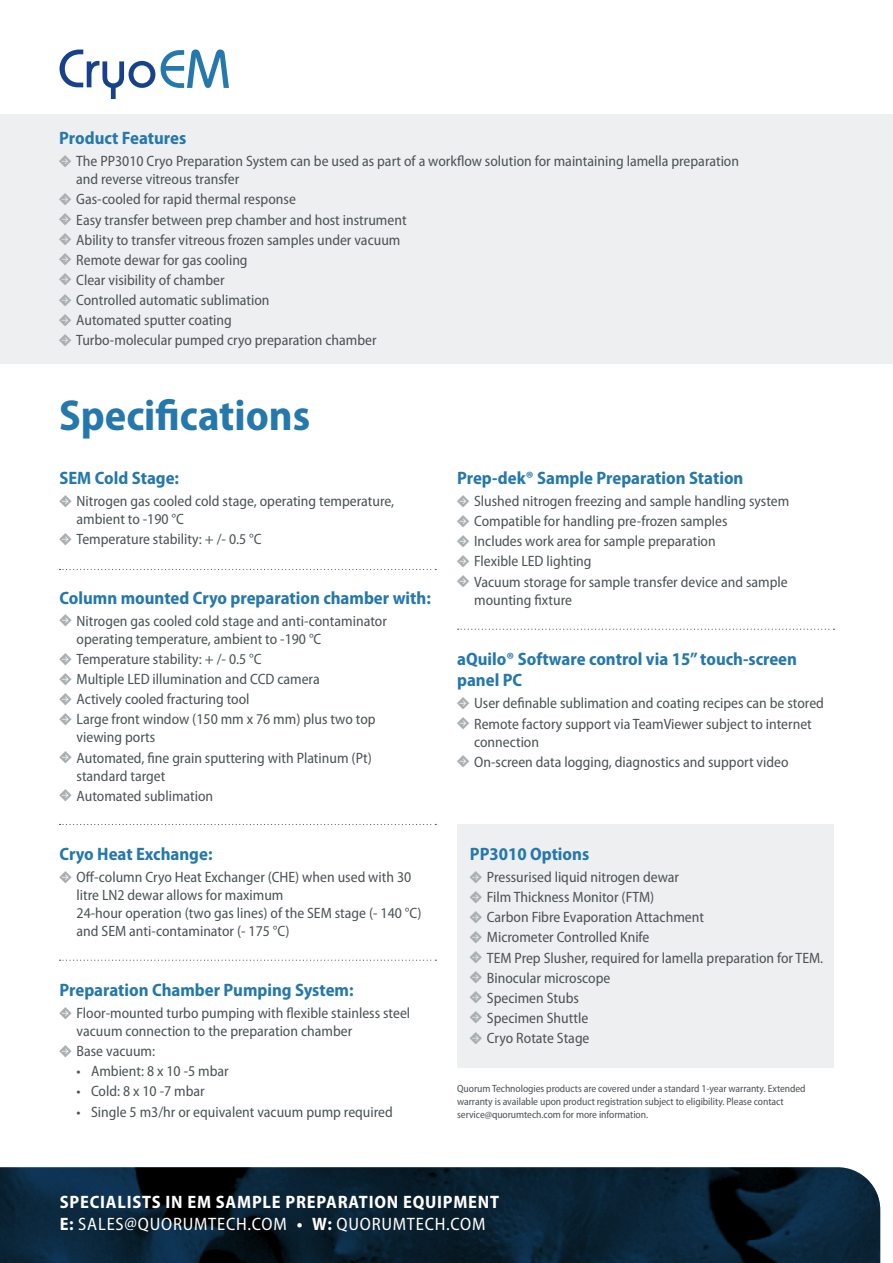
<style>
.page{position:relative;width:893px;height:1263px;background:#fff}
.page>*{position:absolute;margin:0;border:0;box-sizing:border-box;transform-origin:0 0}
.t1{font:700 semi-condensed 43.5px "Myriad Pro";color:#2578ac}
.t2{font:700 semi-condensed 18px/21.6px "Myriad Pro";color:#2578ac}
.t3{font:700 semi-condensed 18px/21.6px "Myriad Pro";letter-spacing:.045em;color:#fff}
.t4{font:semi-condensed 15px/20.1px "Myriad Pro";color:#4c5356}
.t5{font:semi-condensed 10.5px/12.6px "Myriad Pro";letter-spacing:-.005em;color:#4c5356}
.s1{font-family:"Arrowstfb";font-stretch:normal;font-size:12px;color:#a8aeb1}
.s2{font-weight:400}
</style>
<div class="page">
<div style="left:457px;top:824px;width:376px;height:243px;background:#eeeff0"></div>
<svg style="left:60px;top:569px;width:376px;height:1px"></svg>
<svg style="left:458px;top:629px;width:376px;height:1px"></svg>
<svg style="left:60px;top:824px;width:376px;height:1px"></svg>
<svg style="left:60px;top:960px;width:376px;height:1px"></svg>
<div style="left:0;top:114px;width:893px;height:249px;background:#eeeff0"></div>
<img style="left:0;top:1167px;width:880px;height:96px">
<svg style="left:161px;top:49px;width:68px;height:39px"></svg>
<svg style="left:60px;top:50px;width:95px;height:49px"></svg>
<p class="t2" style="left:59px;top:127px;width:129px">Product Features</p>
<p class="t4" style="left:76px;top:152px;width:664px;line-height:18px;text-indent:-17px"><span class="s1">E</span> The PP3010 Cryo Preparation System can be used as part of a workflow solution for maintaining lamella preparation and reverse vitreous transfer</p>
<p class="t4" style="left:59px;top:189px;width:349px"><span class="s1">E</span> Gas-cooled for rapid thermal response<br><span class="s1">E</span> Easy transfer between prep chamber and host instrument <span class="s1">E</span> Ability to transfer vitreous frozen samples under vacuum <span class="s1">E</span> Remote dewar for gas cooling<br><span class="s1">E</span> Clear visibility of chamber<br><span class="s1">E</span> Controlled automatic sublimation<br><span class="s1">E</span> Automated sputter coating<br><span class="s1">E</span> Turbo-molecular pumped cryo preparation chamber</p>
<h1 class="t1" style="left:59px;top:387px;width:252px">Specifications</h1>
<p class="t2" style="left:60px;top:466px;width:121px">SEM Cold Stage:</p>
<p class="t4" style="left:77px;top:492px;width:319px;line-height:18px;text-indent:-17px"><span class="s1">E</span> Nitrogen gas cooled cold stage, operating temperature, ambient to -190 °C</p>
<p class="t4" style="left:60px;top:529px;width:204px"><span class="s1">E</span> Temperature stability: + /- 0.5 °C</p>
<p class="t2" style="left:60px;top:586px;width:373px">Column mounted Cryo preparation chamber with:</p>
<p class="t4" style="left:77px;top:612px;width:312px;line-height:18px;text-indent:-17px"><span class="s1">E</span> Nitrogen gas cooled cold stage and anti-contaminator operating temperature, ambient to -190 °C</p>
<p class="t4" style="left:60px;top:649px;width:318px"><span class="s1">E</span> Temperature stability: + /- 0.5 °C<br><span class="s1">E</span> Multiple LED illumination and CCD camera<br><span class="s1">E</span> Actively cooled fracturing tool<br><span class="s1">E</span> Large front window (150 mm x 76 mm) plus two top</p>
<p class="t4" style="left:60px;top:727px;width:314px;text-indent:17px">viewing ports<br><span class="s1">E</span> Automated, fine grain sputtering with Platinum (Pt)</p>
<p class="t4" style="left:60px;top:765px;width:155px;text-indent:17px">standard target<br><span class="s1">E</span> Automated sublimation</p>
<p class="t2" style="left:60px;top:842px;width:154px">Cryo Heat Exchange:</p>
<p class="t4" style="left:77px;top:868px;width:347px;line-height:18px;text-indent:-17px"><span class="s1">E</span> Off-column Cryo Heat Exchanger (CHE) when used with 30 litre LN2 dewar allows for maximum<br>24-hour operation (two gas lines) of the SEM stage (- 140 °C) and SEM anti-contaminator (- 175 °C)</p>
<p class="t2" style="left:60px;top:978px;width:296px">Preparation Chamber Pumping System:</p>
<p class="t4" style="left:77px;top:1004px;width:335px;line-height:18px;text-indent:-17px"><span class="s1">E</span> Floor-mounted turbo pumping with flexible stainless steel vacuum connection to the preparation chamber</p>
<p class="t4" style="left:60px;top:1041px;width:97px"><span class="s1">E</span> Base vacuum:</p>
<p class="t4" style="left:77px;top:1061px;width:154px">• Ambient: 8 x 10 -5 mbar</p>
<p class="t4" style="left:77px;top:1081px;width:130px">• Cold: 8 x 10 -7 mbar</p>
<p class="t4" style="left:77px;top:1101px;width:318px">• Single 5 m3/hr or equivalent vacuum pump required</p>
<p class="t2" style="left:457px;top:466px;width:288px">Prep-dek® Sample Preparation Station</p>
<p class="t4" style="left:457px;top:491px;width:334px"><span class="s1">E</span> Slushed nitrogen freezing and sample handling system <span class="s1">E</span> Compatible for handling pre-frozen samples<br><span class="s1">E</span> Includes work area for sample preparation<br><span class="s1">E</span> Flexible LED lighting<br><span class="s1">E</span> Vacuum storage for sample transfer device and sample</p>
<p class="t4" style="left:474px;top:589px;width:99px">mounting fixture</p>
<p class="t2" style="left:457px;top:647px;width:341px">aQuilo® Software control via 15’’ touch-screen panel PC</p>
<p class="t4" style="left:457px;top:693px;width:368px"><span class="s1">E</span> User definable sublimation and coating recipes can be stored<br><span class="s1">E</span> Remote factory support via TeamViewer subject to internet</p>
<p class="t4" style="left:457px;top:731px;width:333px;text-indent:17px">connection<br><span class="s1">E</span> On-screen data logging, diagnostics and support video</p>
<p class="t2" style="left:470px;top:842px;width:121px">PP3010 Options</p>
<p class="t4" style="left:470px;top:867px;width:355px"><span class="s1">E</span> Pressurised liquid nitrogen dewar<br><span class="s1">E</span> Film Thickness Monitor (FTM)<br><span class="s1">E</span> Carbon Fibre Evaporation Attachment<br><span class="s1">E</span> Micrometer Controlled Knife<br><span class="s1">E</span> TEM Prep Slusher, required for lamella preparation for TEM.<br><span class="s1">E</span> Binocular microscope<br><span class="s1">E</span> Specimen Stubs<br><span class="s1">E</span> Specimen Shuttle<br><span class="s1">E</span> Cryo Rotate Stage</p>
<p class="t5" style="left:457px;top:1082px;width:350px">Quorum Technologies products are covered under a standard 1-year warranty. Extended warranty is available upon product registration subject to eligibility. Please contact service@quorumtech.com for more information.</p>
<p class="t3" style="left:60px;top:1191px;width:441px">SPECIALISTS IN EM SAMPLE PREPARATION EQUIPMENT<br>E: <span class="s2">SALES@QUORUMTECH.COM</span> • W: <span class="s2">QUORUMTECH.COM</span></p>
</div>
